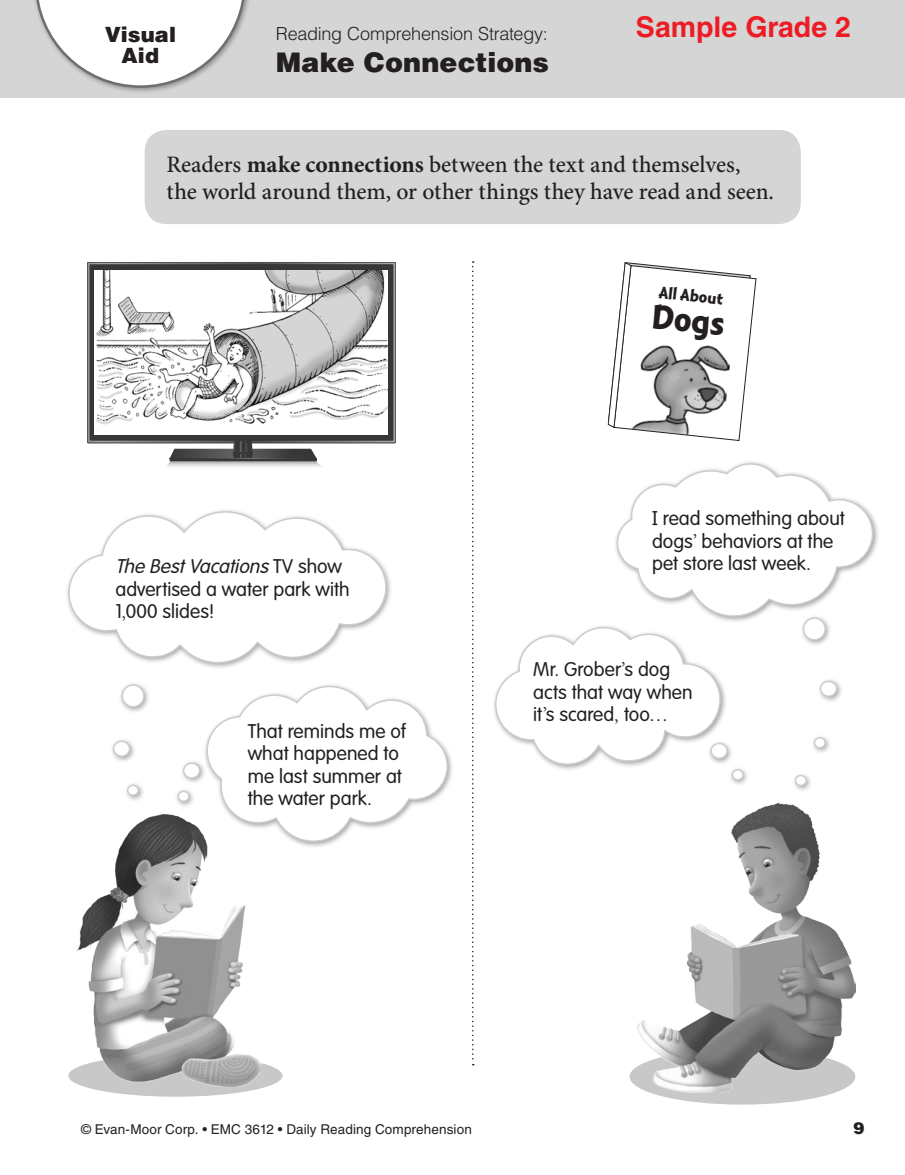
<style>
.page{position:relative;width:905px;height:1175px;background:#fff}
.page>*{position:absolute;margin:0;border:0;box-sizing:border-box;transform-origin:0 0}
.t1{font:36.15px "Montara Bold Gothic";color:#231f20}
.t2{font:700 28.5px "Helvetica LT Std";color:#ed1c24}
.t3{font:900 27px "Helvetica LT Std";letter-spacing:.005em;color:#231f20}
.t4{font:500 23.55px/27.3px "Minion Pro";letter-spacing:-.005em;color:#231f20}
.t5{font:900 21px/21px "Helvetica LT Std";color:#231f20;text-align:center}
.t6{font:300 19.5px/22.5px "Em VAG Rounded Standard";letter-spacing:.005em;color:#231f20}
.t7{font:300 18px "Helvetica LT Std";letter-spacing:-.01em;color:#231f20}
.t8{font:17.1px "Montara Bold Gothic";color:#231f20}
.t9{font:900 16.5px "Helvetica LT Std";color:#231f20}
.t10{font:13.5px "Helvetica LT Std";letter-spacing:.005em;color:#231f20}
.s1{font-weight:700}
.s2{font-weight:400;font-style:italic}
</style>
<div class="page">
<div style="left:0;top:0;width:904px;height:97px;background:#d5d5d5"></div>
<div style="left:31px;top:0;width:222px;height:94px;background:#000;opacity:.35"></div>
<svg style="left:35px;top:0;width:211px;height:88px"></svg>
<div style="left:68px;top:1054px;width:214px;height:42px;background:#c8c8c8;border-radius:50%"></div>
<div style="left:629px;top:1048px;width:226px;height:56px;background:#c8c8c8;border-radius:50%"></div>
<img style="left:637px;top:804px;width:218px;height:288px">
<div style="left:145px;top:130px;width:655px;height:94px;background:#d5d5d5;border-radius:22px"></div>
<div style="left:613px;top:459px;width:266px;height:164px;background:#000;opacity:.35"></div>
<svg style="left:616px;top:462px;width:258px;height:156px"></svg>
<svg style="left:87px;top:262px;width:309px;height:181px"></svg>
<svg style="left:89px;top:264px;width:305px;height:177px;background:#3d3d3d"></svg>
<svg style="left:94px;top:270px;width:294px;height:197px"></svg>
<svg style="left:169px;top:458px;width:147px;height:1px"></svg>
<svg style="left:607px;top:262px;width:149px;height:179px"></svg>
<svg style="left:472px;top:261px;width:1px;height:804px"></svg>
<div style="left:65px;top:507px;width:328px;height:162px;background:#000;opacity:.35"></div>
<svg style="left:66px;top:509px;width:321px;height:156px"></svg>
<img style="left:76px;top:814px;width:184px;height:272px">
<div style="left:118px;top:681px;width:33px;height:33px;background:#000;opacity:.35"></div>
<div style="left:122px;top:685px;width:22px;height:21px;background:#fff;border-radius:50%"></div>
<div style="left:122px;top:684px;width:23px;height:23px;border:2px solid #cdcdcd;border-radius:50%"></div>
<div style="left:799px;top:614px;width:33px;height:33px;background:#000;opacity:.35"></div>
<div style="left:803px;top:618px;width:22px;height:22px;background:#fff;border-radius:50%"></div>
<div style="left:802px;top:617px;width:23px;height:23px;border:2px solid #cdcdcd;border-radius:50%"></div>
<div style="left:109px;top:737px;width:28px;height:26px;background:#000;opacity:.35"></div>
<div style="left:114px;top:741px;width:16px;height:15px;background:#fff;border-radius:50%"></div>
<div style="left:113px;top:740px;width:17px;height:17px;border:2px solid #cdcdcd;border-radius:50%"></div>
<div style="left:816px;top:677px;width:27px;height:26px;background:#000;opacity:.35"></div>
<div style="left:820px;top:681px;width:16px;height:15px;background:#fff;border-radius:50%"></div>
<div style="left:819px;top:680px;width:18px;height:17px;border:2px solid #cdcdcd;border-radius:50%"></div>
<div style="left:706px;top:739px;width:28px;height:26px;background:#000;opacity:.35"></div>
<div style="left:179px;top:759px;width:28px;height:26px;background:#000;opacity:.35"></div>
<div style="left:184px;top:763px;width:16px;height:15px;background:#fff;border-radius:50%"></div>
<div style="left:183px;top:762px;width:17px;height:16px;border:2px solid #cdcdcd;border-radius:50%"></div>
<div style="left:124px;top:781px;width:21px;height:21px;background:#000;opacity:.35"></div>
<div style="left:128px;top:785px;width:10px;height:10px;background:#fff;border-radius:50%"></div>
<div style="left:127px;top:784px;width:12px;height:12px;border:2px solid #cdcdcd;border-radius:50%"></div>
<div style="left:174px;top:787px;width:22px;height:21px;background:#000;opacity:.35"></div>
<div style="left:178px;top:791px;width:11px;height:10px;background:#fff;border-radius:50%"></div>
<div style="left:177px;top:790px;width:13px;height:12px;border:2px solid #cdcdcd;border-radius:50%"></div>
<div style="left:810px;top:733px;width:22px;height:21px;background:#000;opacity:.35"></div>
<div style="left:814px;top:737px;width:11px;height:10px;background:#fff;border-radius:50%"></div>
<div style="left:813px;top:737px;width:12px;height:11px;border:2px solid #cdcdcd;border-radius:50%"></div>
<div style="left:791px;top:771px;width:22px;height:21px;background:#000;opacity:.35"></div>
<div style="left:795px;top:775px;width:11px;height:10px;background:#fff;border-radius:50%"></div>
<div style="left:794px;top:774px;width:12px;height:12px;border:2px solid #cdcdcd;border-radius:50%"></div>
<div style="left:728px;top:765px;width:22px;height:22px;background:#000;opacity:.35"></div>
<div style="left:732px;top:770px;width:11px;height:9px;background:#fff;border-radius:50%"></div>
<div style="left:731px;top:769px;width:12px;height:11px;border:2px solid #cdcdcd;border-radius:50%"></div>
<div style="left:491px;top:623px;width:236px;height:148px;background:#000;opacity:.35"></div>
<svg style="left:494px;top:626px;width:227px;height:139px"></svg>
<div style="left:203px;top:682px;width:251px;height:166px;background:#000;opacity:.35"></div>
<svg style="left:206px;top:685px;width:242px;height:157px"></svg>
<img style="left:94px;top:270px;width:293px;height:164px">
<p class="t5" style="left:105px;top:24px;width:73px">Visual<br>Aid</p>
<p class="t7" style="left:276px;top:22px;width:273px">Reading Comprehension Strategy:</p>
<h3 class="t3" style="left:276px;top:45px;width:275px">Make Connections</h3>
<p class="t2" style="left:636px;top:9px;width:216px">Sample Grade 2</p>
<p class="t4" style="left:166px;top:152px;width:609px">Readers <span class="s1">make connections</span> between the text and themselves, the world around them, or other things they have read and seen.</p>
<p class="t6" style="left:115px;top:555px;width:236px"><span class="s2">The Best Vacations</span> TV show advertised a water park with<br>1,000 slides!</p>
<p class="t6" style="left:248px;top:719px;width:160px">That reminds me of what happened to me last summer at the water park.</p>
<p class="t8" style="left:660px;top:282px;width:66px;rotate:6deg">All About</p>
<h1 class="t1" style="left:654px;top:296px;width:75px;rotate:6deg">Dogs</h1>
<p class="t6" style="left:652px;top:507px;width:194px">I read something about dogs’ behaviors at the pet store last week.</p>
<p class="t6" style="left:533px;top:658px;width:161px">Mr. Grober’s dog acts that way when it’s scared, too…</p>
<p class="t10" style="left:81px;top:1121px;width:392px">© Evan-Moor Corp. • EMC 3612 • Daily Reading Comprehension</p>
<p class="t9" style="left:853px;top:1117px;width:13px">9</p>
</div>
